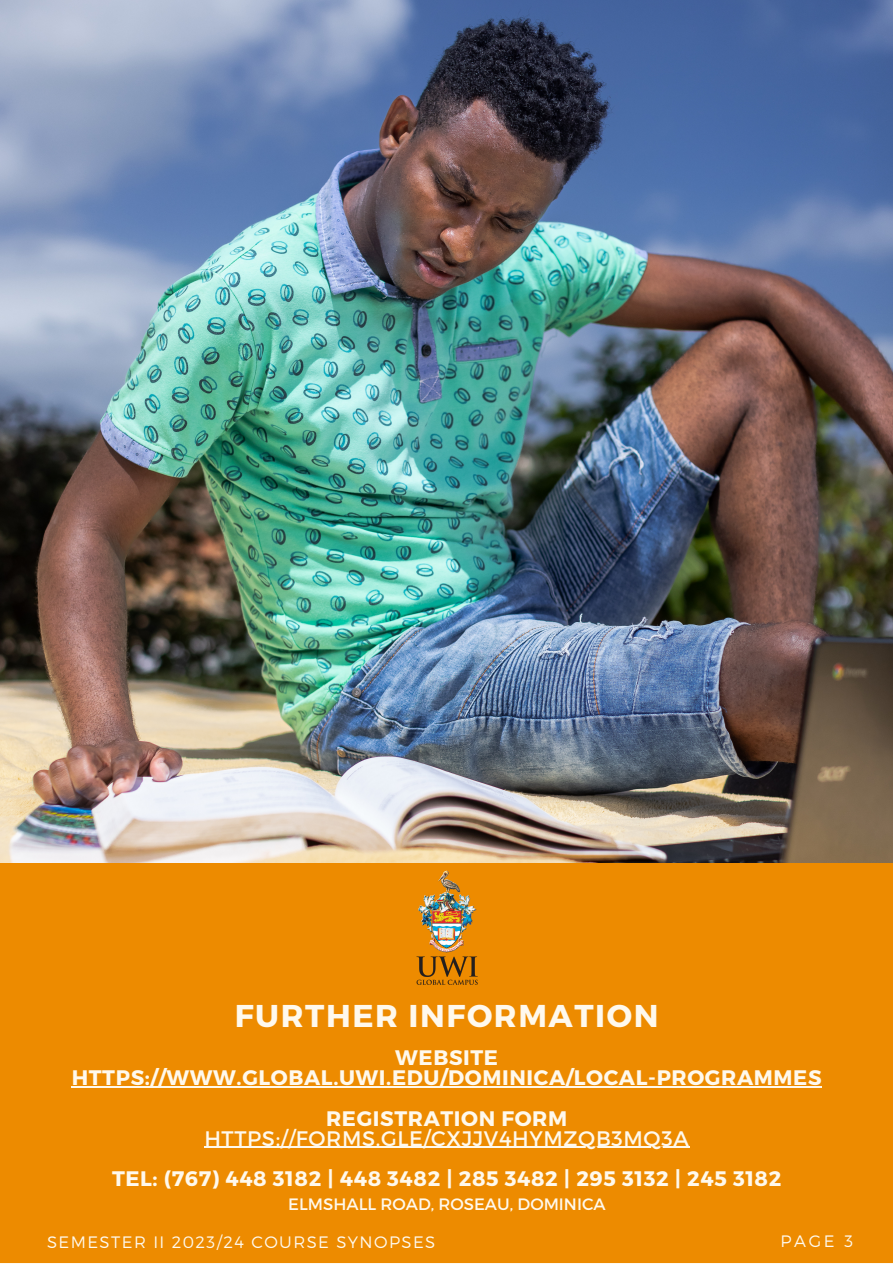
<style>
.page{position:relative;width:893px;height:1264px;background:#fff}
.page>*{position:absolute;margin:0;border:0;box-sizing:border-box;transform-origin:0 0}
.t1{font:700 31.5px "Montserrat";letter-spacing:.05em;color:#fff9ed}
.t2{font:700 21px/20.2px "Montserrat";letter-spacing:.03em;color:#fff9ed;text-align:center}
.t3{font:300 16.5px "Montserrat";letter-spacing:.085em;color:#fff9ed}
.t4{font:16.5px "Montserrat";color:#fff9ed}
.s1{font-weight:400}
</style>
<div class="page">
<div style="left:0;top:1221px;width:892px;height:41px;background:#ed8b00"></div>
<img style="left:0;top:0;width:892px;height:863px">
<div style="left:0;top:863px;width:892px;height:358px;background:#ed8b00"></div>
<hr style="left:72px;top:1086px;width:750px;height:1px;background:#fff9ed">
<hr style="left:204px;top:1146px;width:485px;height:1px;background:#fff9ed">
<img style="left:416px;top:870px;width:62px;height:115px">
<h1 class="t1" style="left:235px;top:995px;width:425px">FURTHER INFORMATION</h1>
<h2 class="t2" style="left:72px;top:1046px;width:751px">WEBSITE<br>HTTPS://WWW.GLOBAL.UWI.EDU/DOMINICA/LOCAL-PROGRAMMES</h2>
<h3 class="t2" style="left:326px;top:1106px;width:243px">REGISTRATION FORM</h3>
<h3 class="t2" style="left:112px;top:1116px;width:670px;line-height:40.5px"><span class="s1">HTTPS://FORMS.GLE/CXJJV4HYMZQB3MQ3A<br></span>TEL: (767) 448 3182 | 448 3482 | 285 3482 | 295 3132 | 245 3182</h3>
<p class="t4" style="left:288px;top:1193px;width:319px">ELMSHALL ROAD, ROSEAU, DOMINICA</p>
<p class="t3" style="left:47px;top:1231px;width:390px">SEMESTER II 2023/24 COURSE SYNOPSES</p>
<p class="t3" style="left:780px;top:1230px;width:74px">PAGE 3</p>
</div>
